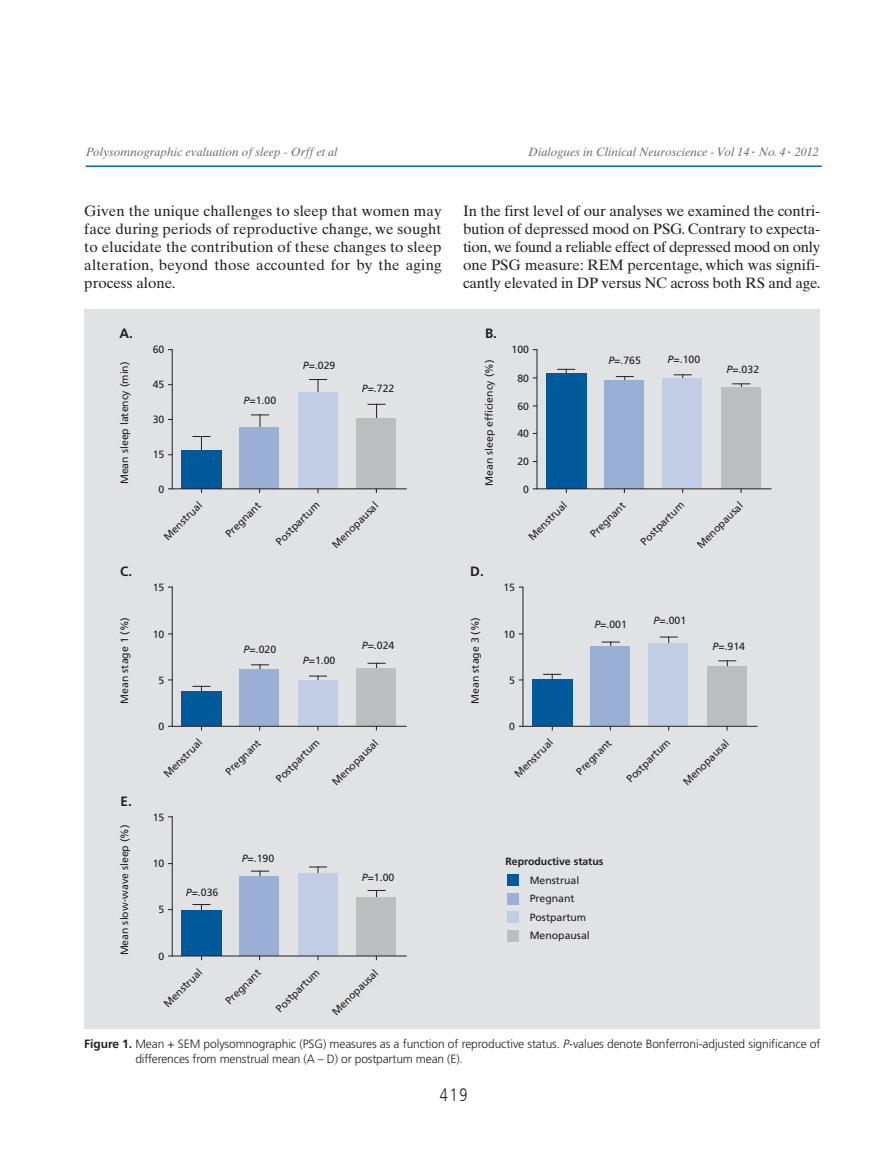
<style>
.page{position:relative;width:892px;height:1149px;background:#fff}
.page>*{position:absolute;margin:0;border:0;box-sizing:border-box;transform-origin:0 0}
.t1{font:300 18px "Frutiger";color:#231f20;scale:.8 1}
.t2{font:15px/18px "Times Ten";color:#231f20;text-align:justify}
.t3{font:700 13.5px "Frutiger";color:#231f20}
.t4{font:300 12px/14.2px "Frutiger";letter-spacing:-.01em;color:#231f20}
.t5{font:italic 12px "Times Ten";color:#6c6d70}
.t6{font:10.5px/18.5px "Frutiger";color:#231f20}
.t7{font:700 10.5px "Frutiger";color:#231f20}
.s1{font-style:italic}
.s2{font-weight:700}
</style>
<div class="page">
<div style="left:84px;top:309px;width:736px;height:719px;background:#e1e2e4"></div>
<svg style="left:251px;top:414px;width:17px;height:13px"></svg>
<svg style="left:368px;top:404px;width:17px;height:14px"></svg>
<div style="left:240px;top:427px;width:39px;height:61px;background:#99afd3"></div>
<div style="left:356px;top:418px;width:40px;height:70px;background:#bcbdc0"></div>
<svg style="left:193px;top:436px;width:17px;height:13px"></svg>
<svg style="left:309px;top:379px;width:17px;height:13px"></svg>
<div style="left:181px;top:449px;width:41px;height:39px;background:#00599b"></div>
<div style="left:298px;top:392px;width:39px;height:96px;background:#c1cde5"></div>
<hr style="left:172px;top:349px;width:1px;height:139px;background:#231f20">
<hr style="left:172px;top:488px;width:234px;height:1px;background:#231f20">
<svg style="left:251px;top:664px;width:17px;height:5px"></svg>
<svg style="left:368px;top:662px;width:17px;height:6px"></svg>
<div style="left:240px;top:669px;width:39px;height:56px;background:#99afd3"></div>
<div style="left:356px;top:668px;width:40px;height:57px;background:#bcbdc0"></div>
<svg style="left:193px;top:685px;width:17px;height:6px"></svg>
<svg style="left:309px;top:675px;width:17px;height:5px"></svg>
<div style="left:181px;top:691px;width:41px;height:34px;background:#00599b"></div>
<div style="left:298px;top:680px;width:39px;height:45px;background:#c1cde5"></div>
<hr style="left:172px;top:587px;width:1px;height:139px;background:#231f20">
<hr style="left:172px;top:725px;width:234px;height:1px;background:#231f20">
<svg style="left:251px;top:870px;width:17px;height:1px"></svg>
<hr style="left:259px;top:870px;width:1px;height:36px;background:#231f20">
<svg style="left:368px;top:889px;width:17px;height:7px"></svg>
<div style="left:240px;top:876px;width:39px;height:79px;background:#99afd3"></div>
<div style="left:356px;top:896px;width:40px;height:59px;background:#bcbdc0"></div>
<svg style="left:193px;top:904px;width:17px;height:5px"></svg>
<svg style="left:309px;top:866px;width:17px;height:1px"></svg>
<hr style="left:317px;top:866px;width:1px;height:62px;background:#231f20">
<div style="left:181px;top:909px;width:41px;height:46px;background:#00599b"></div>
<div style="left:298px;top:872px;width:39px;height:83px;background:#c1cde5"></div>
<hr style="left:172px;top:816px;width:1px;height:139px;background:#231f20">
<hr style="left:172px;top:955px;width:234px;height:1px;background:#231f20">
<svg style="left:602px;top:641px;width:17px;height:1px"></svg>
<hr style="left:610px;top:642px;width:1px;height:35px;background:#231f20">
<svg style="left:718px;top:660px;width:17px;height:6px"></svg>
<div style="left:590px;top:646px;width:39px;height:79px;background:#99afd3"></div>
<div style="left:707px;top:666px;width:39px;height:59px;background:#bcbdc0"></div>
<svg style="left:543px;top:673px;width:17px;height:6px"></svg>
<svg style="left:660px;top:636px;width:17px;height:1px"></svg>
<hr style="left:668px;top:637px;width:1px;height:61px;background:#231f20">
<div style="left:531px;top:679px;width:41px;height:46px;background:#00599b"></div>
<div style="left:648px;top:643px;width:40px;height:82px;background:#c1cde5"></div>
<hr style="left:522px;top:587px;width:1px;height:139px;background:#231f20">
<hr style="left:523px;top:725px;width:233px;height:1px;background:#231f20">
<svg style="left:616px;top:376px;width:17px;height:1px"></svg>
<hr style="left:624px;top:376px;width:1px;height:64px;background:#231f20">
<svg style="left:732px;top:383px;width:17px;height:1px"></svg>
<hr style="left:740px;top:384px;width:1px;height:45px;background:#231f20">
<div style="left:604px;top:380px;width:39px;height:108px;background:#99afd3"></div>
<div style="left:721px;top:387px;width:39px;height:101px;background:#bcbdc0"></div>
<svg style="left:557px;top:369px;width:17px;height:1px"></svg>
<hr style="left:565px;top:369px;width:1px;height:92px;background:#231f20">
<svg style="left:674px;top:374px;width:17px;height:4px"></svg>
<div style="left:545px;top:373px;width:41px;height:115px;background:#00599b"></div>
<div style="left:662px;top:378px;width:40px;height:110px;background:#c1cde5"></div>
<hr style="left:536px;top:349px;width:1px;height:139px;background:#231f20">
<hr style="left:537px;top:488px;width:233px;height:1px;background:#231f20">
<div style="left:507px;top:874px;width:11px;height:11px;background:#00599b"></div>
<div style="left:507px;top:892px;width:11px;height:12px;background:#99afd3"></div>
<div style="left:507px;top:911px;width:11px;height:11px;background:#c1cde5"></div>
<div style="left:507px;top:929px;width:11px;height:12px;background:#bcbdc0"></div>
<hr style="left:86px;top:165px;width:735px;height:2px;background:#0069a7">
<p class="t5" style="left:86px;top:147px;width:253px">Polysomnographic evaluation of sleep - Orff et al</p>
<p class="t5" style="left:528px;top:147px;width:292px">Dialogues in Clinical Neuroscience - Vol 14 <sup>.</sup> No. 4 <sup>.</sup> 2012</p>
<h2 class="t2" style="left:84px;top:203px;width:359px">Given the unique challenges to sleep that women may face during periods of reproductive change, we sought to elucidate the contribution of these changes to sleep alteration, beyond those accounted for by the aging process alone.</h2>
<p class="t2" style="left:463px;top:203px;width:359px">In the first level of our analyses we examined the contri&shy;bution of depressed mood on PSG. Contrary to expecta&shy;tion, we found a reliable effect of depressed mood on only one PSG measure: REM percentage, which was signifi&shy;cantly elevated in DP versus NC across both RS and age.</p>
<p class="t3" style="left:119px;top:328px;width:15px">A.</p>
<p class="t6" style="left:116px;top:484px;width:124px;rotate:-90deg">Mean sleep latency (min)</p>
<p class="t6" style="left:158px;top:480px;width:7px">0</p>
<p class="t6" style="left:159px;top:532px;width:51px;rotate:-45deg">Menstrual</p>
<p class="t6" style="left:221px;top:529px;width:46px;rotate:-45deg">Pregnant</p>
<p class="t6" style="left:272px;top:537px;width:58px;rotate:-45deg">Postpartum</p>
<p class="t6" style="left:328px;top:540px;width:62px;rotate:-45deg">Menopausal</p>
<p class="t3" style="left:485px;top:328px;width:14px">B.</p>
<p class="t6" style="left:481px;top:486px;width:127px;rotate:-90deg">Mean sleep efficiency (%)</p>
<p class="t6" style="left:511px;top:341px;width:19px">100</p>
<p class="t6" style="left:153px;top:341px;width:13px">60</p>
<p class="t6" style="left:608px;top:352px;width:34px"><span class="s1">P</span>=.765</p>
<p class="t6" style="left:667px;top:350px;width:34px"><span class="s1">P</span>=.100</p>
<p class="t6" style="left:303px;top:356px;width:34px"><span class="s1">P</span>=.029</p>
<p class="t6" style="left:726px;top:360px;width:34px"><span class="s1">P</span>=.032</p>
<p class="t6" style="left:517px;top:369px;width:13px">80</p>
<p class="t6" style="left:153px;top:376px;width:13px">45</p>
<p class="t6" style="left:362px;top:380px;width:34px"><span class="s1">P</span>=.722</p>
<p class="t6" style="left:243px;top:392px;width:34px"><span class="s1">P</span>=1.00</p>
<p class="t6" style="left:517px;top:397px;width:13px">60</p>
<p class="t6" style="left:153px;top:411px;width:13px">30</p>
<p class="t6" style="left:517px;top:425px;width:13px">40</p>
<p class="t6" style="left:153px;top:446px;width:13px">15</p>
<p class="t6" style="left:517px;top:453px;width:13px">20</p>
<p class="t6" style="left:523px;top:480px;width:7px">0</p>
<p class="t6" style="left:524px;top:532px;width:51px;rotate:-45deg">Menstrual</p>
<p class="t6" style="left:586px;top:529px;width:46px;rotate:-45deg">Pregnant</p>
<p class="t6" style="left:636px;top:537px;width:58px;rotate:-45deg">Postpartum</p>
<p class="t6" style="left:692px;top:540px;width:62px;rotate:-45deg">Menopausal</p>
<p class="t3" style="left:120px;top:565px;width:14px">C.</p>
<p class="t6" style="left:116px;top:703px;width:88px;rotate:-90deg">Mean stage 1 (%)</p>
<p class="t3" style="left:121px;top:795px;width:13px">E.</p>
<p class="t6" style="left:116px;top:955px;width:132px;rotate:-90deg">Mean slow-wave sleep (%)</p>
<p class="t6" style="left:153px;top:578px;width:13px">15</p>
<p class="t6" style="left:153px;top:625px;width:13px">10</p>
<p class="t6" style="left:158px;top:671px;width:7px">5</p>
<p class="t6" style="left:243px;top:640px;width:34px"><span class="s1">P</span>=.020</p>
<p class="t6" style="left:303px;top:651px;width:34px"><span class="s1">P</span>=1.00</p>
<p class="t6" style="left:362px;top:637px;width:34px"><span class="s1">P</span>=.024</p>
<p class="t6" style="left:158px;top:717px;width:7px">0</p>
<p class="t6" style="left:159px;top:769px;width:51px;rotate:-45deg">Menstrual</p>
<p class="t6" style="left:221px;top:766px;width:46px;rotate:-45deg">Pregnant</p>
<p class="t6" style="left:272px;top:774px;width:58px;rotate:-45deg">Postpartum</p>
<p class="t6" style="left:328px;top:777px;width:62px;rotate:-45deg">Menopausal</p>
<p class="t6" style="left:153px;top:808px;width:13px">15</p>
<p class="t6" style="left:153px;top:855px;width:13px">10</p>
<p class="t6" style="left:158px;top:901px;width:7px">5</p>
<p class="t6" style="left:186px;top:883px;width:34px"><span class="s1">P</span>=.036</p>
<p class="t6" style="left:242px;top:849px;width:34px"><span class="s1">P</span>=.190</p>
<p class="t6" style="left:362px;top:868px;width:34px"><span class="s1">P</span>=1.00</p>
<p class="t6" style="left:158px;top:947px;width:7px">0</p>
<p class="t6" style="left:159px;top:999px;width:51px;rotate:-45deg">Menstrual</p>
<p class="t6" style="left:221px;top:996px;width:46px;rotate:-45deg">Pregnant</p>
<p class="t6" style="left:272px;top:1004px;width:58px;rotate:-45deg">Postpartum</p>
<p class="t6" style="left:328px;top:1007px;width:62px;rotate:-45deg">Menopausal</p>
<p class="t3" style="left:470px;top:565px;width:15px">D.</p>
<p class="t6" style="left:467px;top:703px;width:88px;rotate:-90deg">Mean stage 3 (%)</p>
<p class="t6" style="left:503px;top:578px;width:13px">15</p>
<p class="t6" style="left:503px;top:625px;width:13px">10</p>
<p class="t6" style="left:509px;top:671px;width:7px">5</p>
<p class="t6" style="left:594px;top:616px;width:34px"><span class="s1">P</span>=.001</p>
<p class="t6" style="left:653px;top:612px;width:34px"><span class="s1">P</span>=.001</p>
<p class="t6" style="left:712px;top:637px;width:34px"><span class="s1">P</span>=.914</p>
<p class="t6" style="left:509px;top:717px;width:7px">0</p>
<p class="t6" style="left:510px;top:769px;width:51px;rotate:-45deg">Menstrual</p>
<p class="t6" style="left:572px;top:766px;width:46px;rotate:-45deg">Pregnant</p>
<p class="t6" style="left:622px;top:774px;width:58px;rotate:-45deg">Postpartum</p>
<p class="t6" style="left:678px;top:777px;width:62px;rotate:-45deg">Menopausal</p>
<p class="t7" style="left:505px;top:857px;width:99px">Reproductive status</p>
<p class="t6" style="left:529px;top:889px;width:62px">Pregnant<br>Postpartum<br>Menopausal</p>
<p class="t6" style="left:529px;top:871px;width:51px">Menstrual</p>
<p class="t4" style="left:135px;top:1037px;width:686px;text-indent:-51px"><span class="s2">Figure 1.</span> Mean + SEM polysomnographic (PSG) measures as a function of reproductive status. <span class="s1">P</span>-values denote Bonferroni-adjusted significance of differences from menstrual mean (A – D) or postpartum mean (E).</p>
<h1 class="t1" style="left:440px;top:1086px;width:36px">419</h1>
</div>
